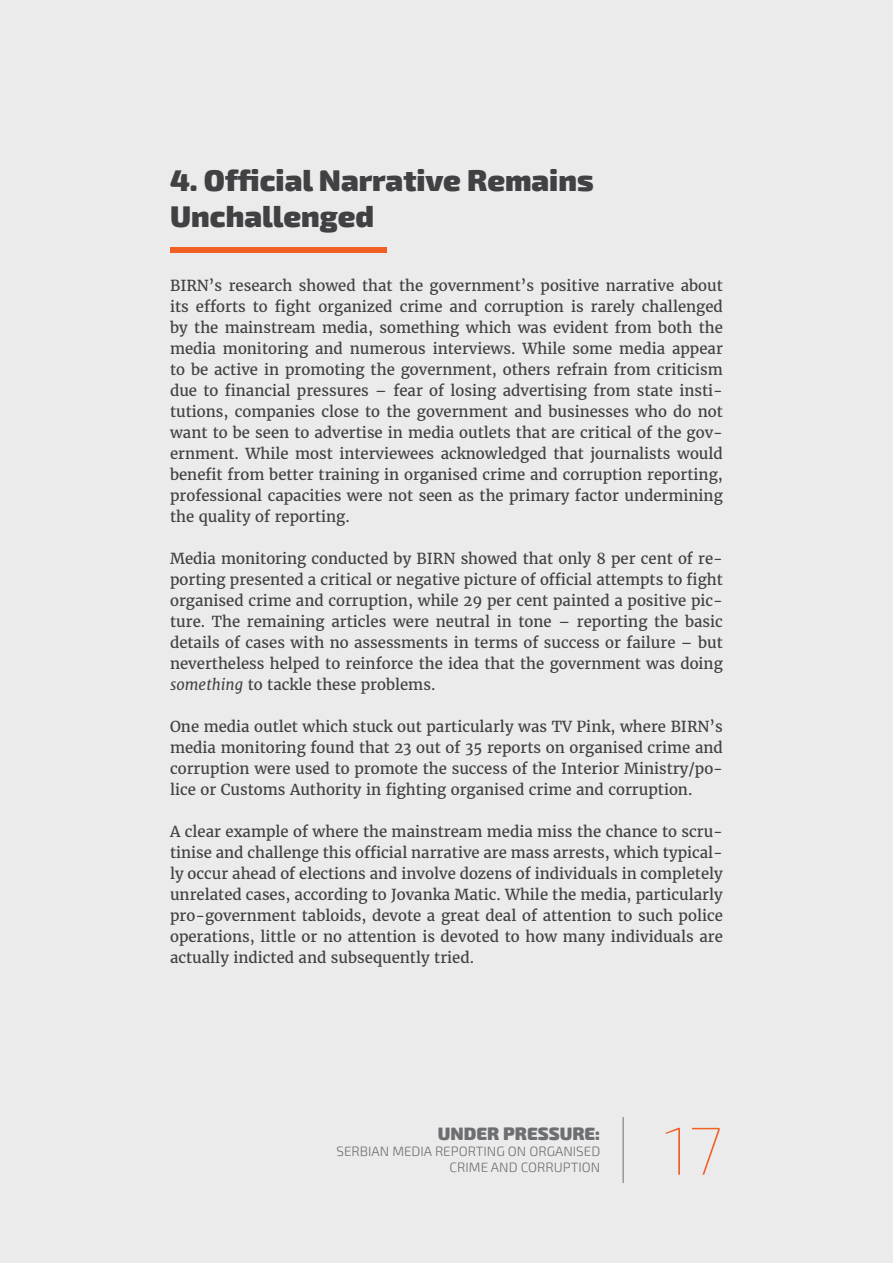
<style>
.page{position:relative;width:893px;height:1263px;background:#ebebec}
.page>*{position:absolute;margin:0;border:0;box-sizing:border-box;transform-origin:0 0}
.t1{font:100 67.95px "Exo 2";color:#f15f23}
.t2{font:900 30px/36px "Exo 2";color:#414042}
.t3{font:900 18px "Exo 2";color:#6d6e71}
.t4{font:15px/21px "Merriweather";color:#414042;text-align:justify}
.t5{font:300 13.5px/16.2px "Exo 2";color:#6d6e71;text-align:right}
.s1{font-style:italic}
</style>
<div class="page">
<hr style="left:623px;top:1117px;width:1px;height:66px;background:#6d6e71">
<div style="left:170px;top:247px;width:217px;height:6px;background:#f15f23"></div>
<h2 class="t2" style="left:170px;top:163px;width:425px">4. Official Narrative Remains<br>Unchallenged</h2>
<p class="t4" style="left:170px;top:274px;width:554px">BIRN’s research showed that the government’s positive narrative about its efforts to fight organized crime and corruption is rarely challenged by the mainstream media, something which was evident from both the media monitoring and numerous interviews. While some media appear to be active in promoting the government, others refrain from criticism due to financial pressures – fear of losing advertising from state insti&shy;tutions, companies close to the government and businesses who do not want to be seen to advertise in media outlets that are critical of the gov&shy;ernment. While most interviewees acknowledged that journalists would benefit from better training in organised crime and corruption reporting, professional capacities were not seen as the primary factor undermining the quality of reporting.</p>
<p class="t4" style="left:170px;top:548px;width:554px">Media monitoring conducted by BIRN showed that only 8 per cent of re&shy;porting presented a critical or negative picture of official attempts to fight organised crime and corruption, while 29 per cent painted a positive pic&shy;ture. The remaining articles were neutral in tone – reporting the basic details of cases with no assessments in terms of success or failure – but nevertheless helped to reinforce the idea that the government was doing <span class="s1">something</span> to tackle these problems.</p>
<p class="t4" style="left:170px;top:716px;width:554px">One media outlet which stuck out particularly was TV Pink, where BIRN’s media monitoring found that 23 out of 35 reports on organised crime and corruption were used to promote the success of the Interior Ministry/po&shy;lice or Customs Authority in fighting organised crime and corruption.</p>
<p class="t4" style="left:170px;top:821px;width:554px">A clear example of where the mainstream media miss the chance to scru&shy;tinise and challenge this official narrative are mass arrests, which typical&shy;ly occur ahead of elections and involve dozens of individuals in completely unrelated cases, according to Jovanka Matic. While the media, particularly pro-government tabloids, devote a great deal of attention to such police operations, little or no attention is devoted to how many individuals are actually indicted and subsequently tried.</p>
<p class="t3" style="left:438px;top:1122px;width:164px">UNDER PRESSURE:</p>
<p class="t5" style="left:337px;top:1143px;width:265px">SERBIAN MEDIA REPORTING ON ORGANISED<br>CRIME AND CORRUPTION</p>
<h1 class="t1" style="left:663px;top:1112px;width:61px">17</h1>
</div>
